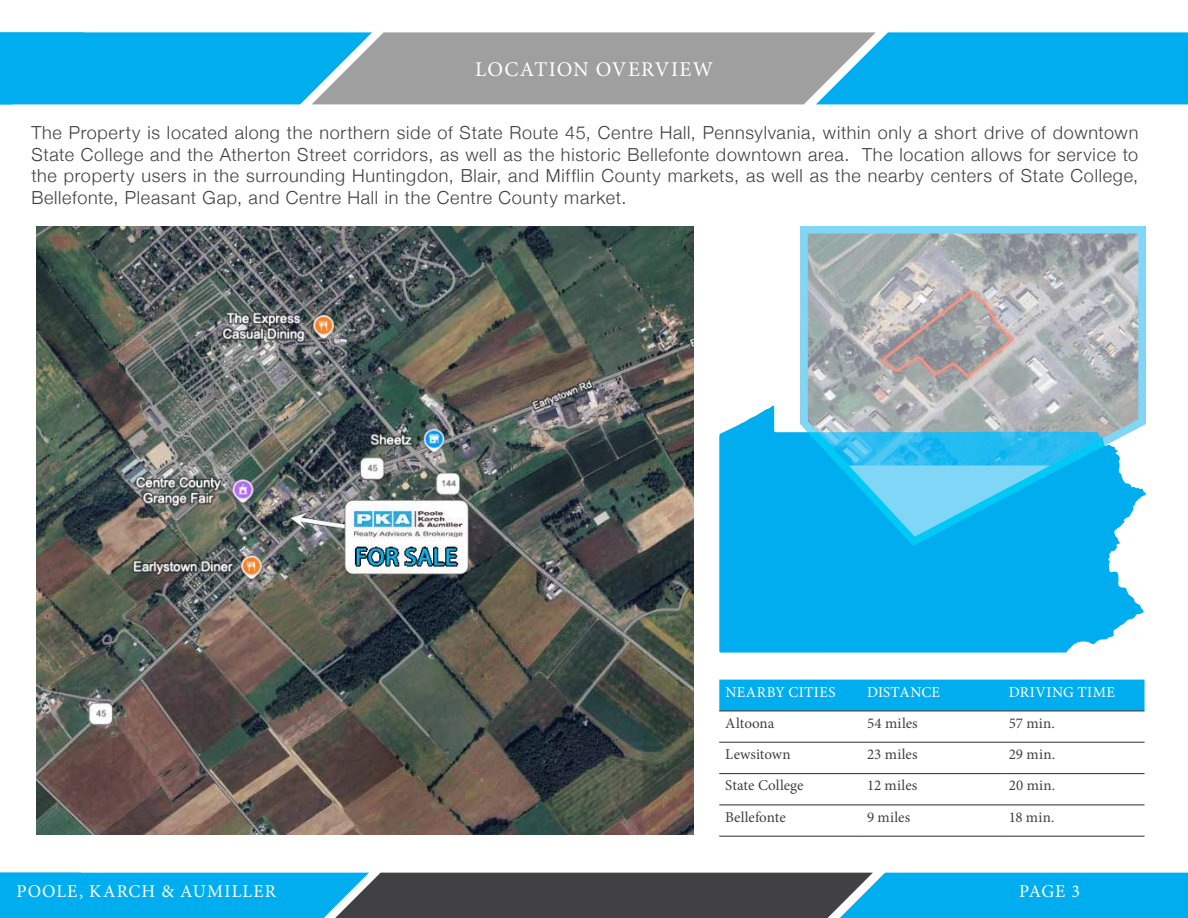
<style>
.page{position:relative;width:1188px;height:918px;background:#fff}
.page>*{position:absolute;margin:0;border:0;box-sizing:border-box;transform-origin:0 0}
.t1{font:21px "Minion Pro";letter-spacing:.06em;color:#fff}
.t2{font:300 18px/21.6px "Helvetica Neue";letter-spacing:.04em;color:#414042;text-align:justify}
.t3{font:18px "Minion Pro";letter-spacing:.06em;color:#fff}
.t4{font:15px "Minion Pro";letter-spacing:.01em;color:#414042}
.t5{font:15px "Minion Pro";letter-spacing:.025em;color:#fff}
</style>
<div class="page">
<svg style="left:0;top:32px;width:1188px;height:72px;background:#48a9ce"></svg>
<svg style="left:0;top:873px;width:1188px;height:45px;background:#2082a7"></svg>
<img style="left:37px;top:226px;width:656px;height:609px">
<div style="left:719px;top:680px;width:426px;height:30px;background:#00aeef"></div>
<hr style="left:719px;top:710px;width:142px;height:1px;background:#414042">
<hr style="left:861px;top:710px;width:142px;height:1px;background:#414042">
<hr style="left:1003px;top:710px;width:142px;height:1px;background:#414042">
<hr style="left:719px;top:742px;width:142px;height:1px;background:#414042">
<hr style="left:861px;top:742px;width:142px;height:1px;background:#414042">
<hr style="left:1003px;top:742px;width:142px;height:1px;background:#414042">
<hr style="left:719px;top:773px;width:142px;height:1px;background:#414042">
<hr style="left:861px;top:773px;width:142px;height:1px;background:#414042">
<hr style="left:1003px;top:773px;width:142px;height:1px;background:#414042">
<hr style="left:719px;top:804px;width:142px;height:1px;background:#414042">
<hr style="left:861px;top:804px;width:142px;height:1px;background:#414042">
<hr style="left:1003px;top:804px;width:142px;height:1px;background:#414042">
<hr style="left:719px;top:836px;width:142px;height:1px;background:#414042">
<hr style="left:861px;top:836px;width:142px;height:1px;background:#414042">
<hr style="left:1003px;top:836px;width:142px;height:1px;background:#414042">
<svg style="left:719px;top:406px;width:425px;height:247px;background:#15b4f0"></svg>
<svg style="left:799px;top:226px;width:347px;height:321px;background:#7fb8cc"></svg>
<p class="t1" style="left:475px;top:55px;width:240px">LOCATION OVERVIEW</p>
<p class="t2" style="left:31px;top:120px;width:1109px">The Property is located along the northern side of State Route 45, Centre Hall, Pennsylvania, within only a short drive of downtown State College and the Atherton Street corridors, as well as the historic Bellefonte downtown area. The location allows for service to the property users in the surrounding Huntingdon, Blair, and Mifflin County markets, as well as the nearby centers of State College, Bellefonte, Pleasant Gap, and Centre Hall in the Centre County market.</p>
<p class="t5" style="left:725px;top:682px;width:112px">NEARBY CITIES</p>
<p class="t5" style="left:867px;top:682px;width:75px">DISTANCE</p>
<p class="t5" style="left:1009px;top:682px;width:108px">DRIVING TIME</p>
<p class="t4" style="left:725px;top:713px;width:51px">Altoona</p>
<p class="t4" style="left:867px;top:713px;width:52px">54 miles</p>
<p class="t4" style="left:1009px;top:713px;width:48px">57 min.</p>
<p class="t4" style="left:725px;top:744px;width:67px">Lewsitown</p>
<p class="t4" style="left:867px;top:744px;width:52px">23 miles</p>
<p class="t4" style="left:1009px;top:744px;width:48px">29 min.</p>
<p class="t4" style="left:725px;top:776px;width:80px">State College</p>
<p class="t4" style="left:867px;top:776px;width:52px">12 miles</p>
<p class="t4" style="left:1009px;top:776px;width:48px">20 min.</p>
<p class="t4" style="left:725px;top:807px;width:62px">Bellefonte</p>
<p class="t4" style="left:867px;top:807px;width:45px">9 miles</p>
<p class="t4" style="left:1009px;top:807px;width:47px">18 min.</p>
<p class="t3" style="left:17px;top:879px;width:261px">POOLE, KARCH &amp; AUMILLER</p>
<p class="t3" style="left:1019px;top:879px;width:62px">PAGE 3</p>
</div>
